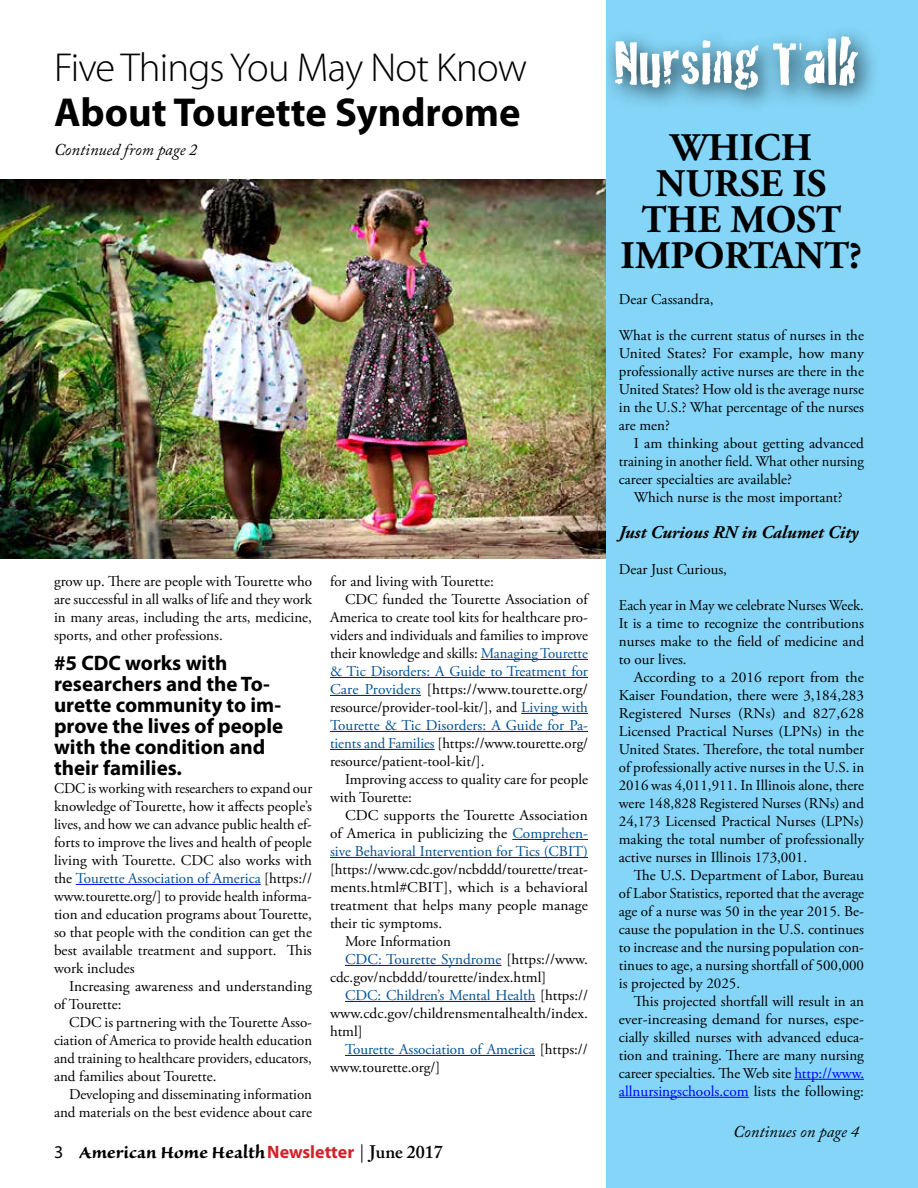
<style>
.page{position:relative;width:918px;height:1188px;background:#fff}
.page>*{position:absolute;margin:0;border:0;box-sizing:border-box;transform-origin:0 0}
.t1{font:65.25px "Cracked";color:#fff}
.t2{font:300 40.65px "Myriad Pro";letter-spacing:-.02em;color:#000}
.t3{font:700 40.65px "Myriad Pro";color:#000}
.t4{font:700 39px/36px "Adobe Garamond Pro";color:#000;text-align:center}
.t5{font:700 21px/21px "Myriad Pro";color:#000}
.t6{font:700 21px "Sanvito Pro";color:#000}
.t7{font:italic 700 18px "Adobe Garamond Pro";color:#000}
.t8{font:italic 16.5px "Adobe Caslon Pro";color:#000}
.t9{font:15px/18px "Adobe Garamond Pro";color:#000;text-align:justify}
.t10{font:15px "Adobe Garamond Pro";color:#005193}
.s1{color:#005193}
.s2{color:#000}
.s3{font-family:"Myriad Pro";font-weight:400;font-size:18px}
.s4{font-family:"Myriad Pro";font-size:18px;color:#d2232a}
.s5{font-family:"Adobe Caslon Pro";font-weight:400;font-size:18px}
.s6{font-family:"Adobe Caslon Pro";font-weight:600;font-size:18px}
.s7{color:#00f}
</style>
<div class="page">
<img style="left:0;top:179px;width:606px;height:379px">
<div style="left:360px;top:1143px;width:4px;height:21px;border:3px solid #fff"></div>
<div style="left:606px;top:0;width:312px;height:1188px;background:#84d5f7"></div>
<hr style="left:794px;top:1079px;width:70px;height:1px;background:#00f">
<hr style="left:619px;top:1097px;width:130px;height:1px;background:#00f">
<div style="left:603px;top:25px;width:278px;height:88px;background:#000;opacity:.75"></div>
<hr style="left:76px;top:884px;width:185px;height:1px;background:#00f">
<hr style="left:481px;top:659px;width:107px;height:1px;background:#00f">
<hr style="left:330px;top:677px;width:258px;height:1px;background:#00f">
<hr style="left:330px;top:695px;width:91px;height:1px;background:#00f">
<hr style="left:521px;top:713px;width:67px;height:1px;background:#00f">
<hr style="left:330px;top:731px;width:258px;height:1px;background:#00f">
<hr style="left:330px;top:749px;width:105px;height:1px;background:#00f">
<hr style="left:512px;top:839px;width:76px;height:1px;background:#00f">
<hr style="left:330px;top:857px;width:258px;height:1px;background:#00f">
<hr style="left:345px;top:965px;width:156px;height:1px;background:#00f">
<hr style="left:345px;top:1001px;width:190px;height:1px;background:#00f">
<hr style="left:345px;top:1055px;width:190px;height:1px;background:#00f">
<h2 class="t2" style="left:54px;top:43px;width:474px">Five Things You May Not Know</h2>
<h2 class="t3" style="left:54px;top:86px;width:468px">About Tourette Syndrome</h2>
<p class="t8" style="left:54px;top:139px;width:145px">Continued from page 2</p>
<p class="t9" style="left:54px;top:573px;width:260px">grow up. There are people with Tourette who are successful in all walks of life and they work in many areas, including the arts, medicine, sports, and other professions.</p>
<h3 class="t5" style="left:54px;top:652px;width:231px">#5 CDC works with researchers and the To&shy;urette community to im&shy;prove the lives of people with the condition and their families.</h3>
<p class="t9" style="left:54px;top:780px;width:260px">CDC is working with researchers to expand our knowledge of Tourette, how it affects people’s lives, and how we can advance public health ef&shy;forts to improve the lives and health of people living with Tourette. CDC also works with the <span class="s1">Tourette Association of America</span> [https:// www.tourette.org/] to provide health informa&shy;tion and education programs about Tourette, so that people with the condition can get the best available treatment and support. This work includes</p>
<p class="t9" style="left:54px;top:978px;width:260px;text-indent:15px">Increasing awareness and understanding of Tourette:</p>
<p class="t9" style="left:54px;top:1014px;width:260px;text-indent:15px">CDC is partnering with the Tourette Asso&shy;ciation of America to provide health education and training to healthcare providers, educators, and families about Tourette.</p>
<p class="t9" style="left:54px;top:1086px;width:259px;text-align:right">Developing and disseminating information and materials on the best evidence about care</p>
<p class="t9" style="left:330px;top:573px;width:165px">for and living with Tourette:</p>
<p class="t9" style="left:345px;top:591px;width:244px">CDC funded the Tourette Association of</p>
<p class="t9" style="left:330px;top:609px;width:259px">America to create tool kits for healthcare pro-</p>
<p class="t9" style="left:330px;top:627px;width:259px">viders and individuals and families to improve</p>
<p class="t9" style="left:330px;top:645px;width:259px">their knowledge and skills: <span class="s1">Managing Tourette</span></p>
<p class="t10" style="left:330px;top:662px;width:259px">&amp; Tic Disorders: A Guide to Treatment for</p>
<p class="t9" style="left:330px;top:681px;width:259px"><span class="s1">Care Providers</span> [https://www.tourette.org/</p>
<p class="t9" style="left:330px;top:699px;width:259px">resource/provider-tool-kit/], and <span class="s1">Living with</span></p>
<p class="t10" style="left:330px;top:716px;width:260px">Tourette &amp; Tic Disorders: A Guide for Pa-</p>
<p class="t9" style="left:330px;top:735px;width:260px"><span class="s1">tients and Families</span> [https://www.tourette.org/</p>
<p class="t9" style="left:330px;top:753px;width:156px">resource/patient-tool-kit/].</p>
<p class="t9" style="left:345px;top:771px;width:244px">Improving access to quality care for people</p>
<p class="t9" style="left:330px;top:789px;width:83px">with Tourette:</p>
<p class="t9" style="left:345px;top:807px;width:244px">CDC supports the Tourette Association</p>
<p class="t9" style="left:330px;top:825px;width:260px">of America in publicizing the <span class="s1">Comprehen-</span></p>
<p class="t10" style="left:330px;top:842px;width:259px">sive Behavioral Intervention for Tics (CBIT)</p>
<p class="t9" style="left:330px;top:861px;width:259px">[https://www.cdc.gov/ncbddd/tourette/treat-</p>
<p class="t9" style="left:330px;top:879px;width:260px">ments.html#CBIT], which is a behavioral</p>
<p class="t9" style="left:330px;top:897px;width:259px">treatment that helps many people manage</p>
<p class="t9" style="left:330px;top:915px;width:114px">their tic symptoms.</p>
<p class="t9" style="left:345px;top:933px;width:108px">More Information</p>
<p class="t10" style="left:345px;top:950px;width:244px">CDC: Tourette Syndrome <span class="s2">[https://www.</span></p>
<p class="t9" style="left:330px;top:969px;width:218px">cdc.gov/ncbddd/tourette/index.html]</p>
<p class="t10" style="left:345px;top:986px;width:244px">CDC: Children’s Mental Health <span class="s2">[https://</span></p>
<p class="t9" style="left:330px;top:1005px;width:259px">www.cdc.gov/childrensmentalhealth/index.</p>
<p class="t9" style="left:330px;top:1023px;width:34px">html]</p>
<p class="t10" style="left:345px;top:1040px;width:244px">Tourette Association of America <span class="s2">[https://</span></p>
<p class="t9" style="left:330px;top:1059px;width:112px">www.tourette.org/]</p>
<h3 class="t6" style="left:54px;top:1140px;width:390px"><span class="s3">3</span> American Home Health<span class="s4">Newsletter</span> <span class="s5">|</span> <span class="s6">June 2017</span></h3>
<h1 class="t1" style="left:614px;top:11px;width:247px">Nursing Talk</h1>
<h3 class="t4" style="left:621px;top:130px;width:243px">WHICH<br>NURSE IS<br>THE MOST<br>IMPORTANT?</h3>
<p class="t9" style="left:619px;top:291px;width:96px">Dear Cassandra,</p>
<p class="t9" style="left:619px;top:327px;width:247px">What is the current status of nurses in the United States? For example, how many professionally active nurses are there in the United States? How old is the average nurse in the U.S.? What percentage of the nurses are men?</p>
<p class="t9" style="left:619px;top:435px;width:247px;text-indent:15px">I am thinking about getting advanced training in another field. What other nursing career specialties are available?</p>
<p class="t9" style="left:634px;top:489px;width:210px">Which nurse is the most important?</p>
<p class="t7" style="left:619px;top:522px;width:241px">Just Curious RN in Calumet City</p>
<p class="t9" style="left:619px;top:561px;width:110px">Dear Just Curious,</p>
<p class="t9" style="left:619px;top:597px;width:247px">Each year in May we celebrate Nurses Week.<br>It is a time to recognize the contributions nurses make to the field of medicine and to our lives.</p>
<p class="t9" style="left:619px;top:669px;width:247px;text-indent:15px">According to a 2016 report from the Kaiser Foundation, there were 3,184,283<br>Registered Nurses (RNs) and 827,628<br>Licensed Practical Nurses (LPNs) in the United States. Therefore, the total number of professionally active nurses in the U.S. in 2016 was 4,011,911. In Illinois alone, there were 148,828 Registered Nurses (RNs) and 24,173 Licensed Practical Nurses (LPNs) making the total number of professionally active nurses in Illinois 173,001.</p>
<p class="t9" style="left:619px;top:867px;width:247px;text-indent:15px">The U.S. Department of Labor, Bureau of Labor Statistics, reported that the average age of a nurse was 50 in the year 2015. Be&shy;cause the population in the U.S. continues to increase and the nursing population con&shy;tinues to age, a nursing shortfall of 500,000 is projected by 2025.</p>
<p class="t9" style="left:619px;top:993px;width:247px;text-indent:15px">This projected shortfall will result in an ever-increasing demand for nurses, espe&shy;cially skilled nurses with advanced educa&shy;tion and training. There are many nursing career specialties. The Web site <span class="s7">http://www. allnursingschools.com</span> lists the following:</p>
<p class="t8" style="left:733px;top:1122px;width:127px">Continues on page 4</p>
</div>
